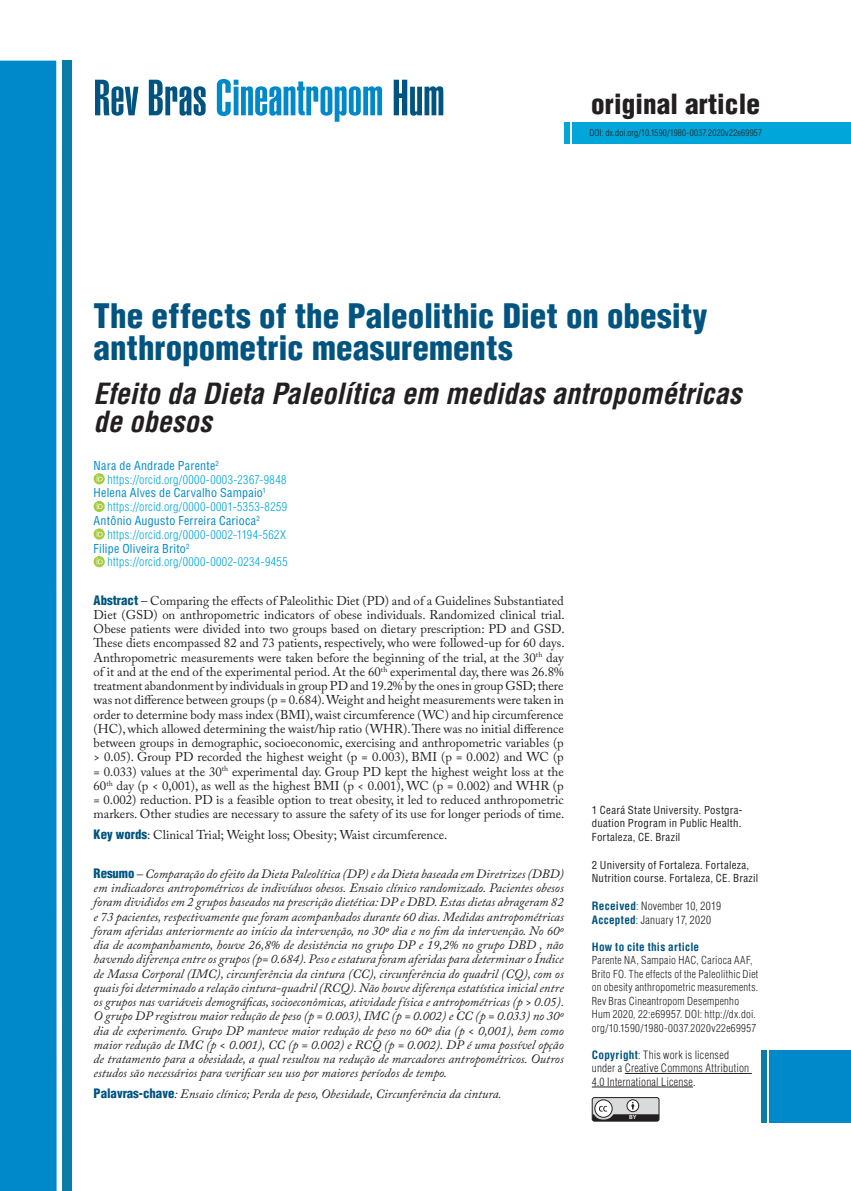
<style>
.page{position:relative;width:851px;height:1191px;background:#fff}
.page>*{position:absolute;margin:0;border:0;box-sizing:border-box;transform-origin:0 0}
.t1{font:50.1px "Helvetica LT Std Ultra Comp";letter-spacing:.005em;color:#0089ca}
.t2{font:900 condensed 33px/31.5px "Helvetica LT Std";letter-spacing:.005em;color:#01547f}
.t3{font:italic 700 condensed 28.5px/27.8px "Helvetica LT Std";color:#231f20}
.t4{font:900 condensed 27.15px "Helvetica LT Std";letter-spacing:.005em;color:#231f20}
.t5{font:12.75px/14.2px "Adobe Caslon Pro";color:#231f20;text-align:justify}
.t6{font:italic 12.75px/14.2px "Adobe Caslon Pro";color:#231f20;text-align:justify}
.t7{font:300 condensed 12px "Helvetica LT Std";letter-spacing:.03em;color:#00a6da}
.t8{font:condensed 12px "Helvetica LT Std";letter-spacing:.02em;color:#0089ca}
.t9{font:300 condensed 11.25px/13.5px "Helvetica LT Std";letter-spacing:.025em;color:#231f20}
.t10{font:700 condensed 11.25px "Helvetica LT Std";letter-spacing:.025em;color:#01547f}
.t11{font:300 condensed 10.8px/13.5px "Helvetica LT Std";letter-spacing:.025em;color:#231f20}
.t12{font:condensed 10.8px/13.5px "Helvetica LT Std";letter-spacing:.025em;color:#231f20;text-align:justify}
.t13{font:300 condensed 9px "Helvetica LT Std";letter-spacing:.025em;color:#231f20}
.t14{font:600 semi-expanded 6px "Myriad Pro";color:#fff}
.s1{color:#01547f}
.s2{font-family:"Helvetica LT Std";font-weight:900;font-stretch:condensed;color:#01547f}
.s3{font-family:"Helvetica LT Std";font-weight:900;font-style:normal;font-stretch:condensed;color:#01547f}
.s4{font-weight:700;color:#01547f}
</style>
<div class="page">
<div style="left:592px;top:1097px;width:67px;height:24px;background:#d9dadc;border-radius:2px"></div>
<div style="left:591px;top:1097px;width:68px;height:24px;border:1px solid #231f20;border-radius:2px"></div>
<svg style="left:594px;top:1099px;width:18px;height:18px"></svg>
<div style="left:594px;top:1099px;width:18px;height:18px;border:1px solid #231f20;border-radius:50%"></div>
<div style="left:626px;top:1099px;width:13px;height:13px;border:1px solid #231f20;border-radius:50%"></div>
<svg style="left:592px;top:1102px;width:67px;height:19px"></svg>
<div style="left:572px;top:122px;width:278px;height:22px;background:#00a6da"></div>
<div style="left:563px;top:122px;width:6px;height:22px;background:#00a6da"></div>
<div style="left:0;top:61px;width:57px;height:1130px;background:#0089ca"></div>
<div style="left:62px;top:61px;width:10px;height:1130px;background:#087da5"></div>
<div style="left:761px;top:1050px;width:5px;height:72px;background:#087da5"></div>
<div style="left:769px;top:1050px;width:81px;height:72px;background:#0089ca"></div>
<svg style="left:94px;top:473px;width:11px;height:11px"></svg>
<svg style="left:97px;top:475px;width:6px;height:6px"></svg>
<svg style="left:94px;top:501px;width:11px;height:11px"></svg>
<svg style="left:97px;top:503px;width:6px;height:6px"></svg>
<svg style="left:94px;top:528px;width:11px;height:11px"></svg>
<svg style="left:97px;top:530px;width:6px;height:6px"></svg>
<svg style="left:94px;top:556px;width:11px;height:11px"></svg>
<svg style="left:97px;top:558px;width:6px;height:6px"></svg>
<hr style="left:624px;top:1073px;width:127px;height:1px;background:#231f20">
<hr style="left:591px;top:1086px;width:102px;height:1px;background:#231f20">
<h1 class="t1" style="left:94px;top:69px;width:352px"><span class="s1">Rev Bras</span> Cineantropom <span class="s1">Hum</span></h1>
<h3 class="t4" style="left:591px;top:87px;width:170px">original article</h3>
<p class="t13" style="left:589px;top:127px;width:174px">DOI: dx.doi.org/10.1590/1980-0037.2020v22e69957</p>
<h2 class="t2" style="left:94px;top:300px;width:615px">The effects of the Paleolithic Diet on obesity anthropometric measurements</h2>
<h3 class="t3" style="left:94px;top:380px;width:649px">Efeito da Dieta Paleolítica em medidas antropométricas de obesos</h3>
<p class="t8" style="left:94px;top:458px;width:127px">Nara de Andrade Parente<sup>2</sup></p>
<p class="t7" style="left:107px;top:472px;width:181px">https://orcid.org/0000-0003-2367-9848</p>
<p class="t8" style="left:94px;top:485px;width:174px">Helena Alves de Carvalho Sampaio<sup>1</sup></p>
<p class="t7" style="left:107px;top:499px;width:181px">https://orcid.org/0000-0001-5353-8259</p>
<p class="t8" style="left:94px;top:513px;width:168px">Antônio Augusto Ferreira Carioca<sup>2</sup></p>
<p class="t7" style="left:107px;top:527px;width:180px">https://orcid.org/0000-0002-1194-562X</p>
<p class="t8" style="left:94px;top:540px;width:97px">Filipe Oliveira Brito<sup>2</sup></p>
<p class="t7" style="left:107px;top:554px;width:182px">https://orcid.org/0000-0002-0234-9455</p>
<p class="t5" style="left:94px;top:593px;width:472px"><span class="s2">Abstract</span> – Comparing the effects of Paleolithic Diet (PD) and of a Guidelines Substantiated Diet (GSD) on anthropometric indicators of obese individuals. Randomized clinical trial.<br>Obese patients were divided into two groups based on dietary prescription: PD and GSD.<br>These diets encompassed 82 and 73 patients, respectively, who were followed-up for 60 days.<br>Anthropometric measurements were taken before the beginning of the trial, at the 30<sup>th</sup> day of it and at the end of the experimental period. At the 60<sup>th</sup> experimental day, there was 26.8% treatment abandonment by individuals in group PD and 19.2% by the ones in group GSD; there was not difference between groups (p = 0.684). Weight and height measurements were taken in order to determine body mass index (BMI), waist circumference (WC) and hip circumference (HC), which allowed determining the waist/hip ratio (WHR). There was no initial difference between groups in demographic, socioeconomic, exercising and anthropometric variables (p &gt; 0.05). Group PD recorded the highest weight (p = 0.003), BMI (p = 0.002) and WC (p = 0.033) values at the 30<sup>th</sup> experimental day. Group PD kept the highest weight loss at the 60<sup>th</sup> day (p &lt; 0,001), as well as the highest BMI (p &lt; 0.001), WC (p = 0.002) and WHR (p = 0.002) reduction. PD is a feasible option to treat obesity, it led to reduced anthropometric markers. Other studies are necessary to assure the safety of its use for longer periods of time.</p>
<p class="t5" style="left:94px;top:828px;width:355px"><span class="s2">Key words</span>: Clinical Trial; Weight loss; Obesity; Waist circumference.</p>
<p class="t6" style="left:94px;top:866px;width:472px"><span class="s3">Resumo</span> – Comparação do efeito da Dieta Paleolítica (DP) e da Dieta baseada em Diretrizes (DBD) em indicadores antropométricos de indivíduos obesos. Ensaio clínico randomizado. Pacientes obesos foram divididos em 2 grupos baseados na prescrição dietética: DP e DBD. Estas dietas abrageram 82 e 73 pacientes, respectivamente que foram acompanhados durante 60 dias. Medidas antropométricas foram aferidas anteriormente ao início da intervenção, no 30º dia e no fim da intervenção. No 60º dia de acompanhamento, houve 26,8% de desistência no grupo DP e 19,2% no grupo DBD , não havendo diferença entre os grupos (p= 0.684). Peso e estatura foram aferidas para determinar o Índice de Massa Corporal (IMC), circunferência da cintura (CC), circunferência do quadril (CQ), com os quais foi determinado a relação cintura-quadril (RCQ). Não houve diferença estatística inicial entre os grupos nas variáveis demográficas, socioeconômicas, atividade física e antropométricas (p &gt; 0.05).<br>O grupo DP registrou maior redução de peso (p = 0.003), IMC (p = 0.002) e CC (p = 0.033) no 30º dia de experimento. Grupo DP manteve maior redução de peso no 60º dia (p &lt; 0,001), bem como maior redução de IMC (p &lt; 0.001), CC (p = 0.002) e RCQ (p = 0.002). DP é uma possível opção de tratamento para a obesidade, a qual resultou na redução de marcadores antropométricos. Outros estudos são necessários para verificar seu uso por maiores períodos de tempo.</p>
<p class="t6" style="left:94px;top:1086px;width:409px"><span class="s3">Palavras-chave</span>: Ensaio clínico; Perda de peso, Obesidade, Circunferência da cintura.</p>
<p class="t12" style="left:591px;top:803px;width:152px">1 Ceará State University. Postgra&shy;duation Program in Public Health.<br>Fortaleza, CE. Brazil</p>
<p class="t12" style="left:591px;top:858px;width:168px">2 University of Fortaleza. Fortaleza,<br>Nutrition course. Fortaleza, CE. Brazil</p>
<p class="t9" style="left:591px;top:899px;width:131px"><span class="s4">Received</span>: November 10, 2019<br><span class="s4">Accepted</span>: January 17, 2020</p>
<p class="t10" style="left:591px;top:939px;width:109px">How to cite this article</p>
<p class="t11" style="left:591px;top:953px;width:168px">Parente NA, Sampaio HAC, Carioca AAF, Brito FO. The effects of the Paleolithic Diet on obesity anthropometric measurements.<br>Rev Bras Cineantropom Desempenho Hum 2020, 22:e69957. DOI: http://dx.doi. org/10.1590/1980-0037.2020v22e69957</p>
<p class="t9" style="left:591px;top:1048px;width:159px"><span class="s4">Copyright</span>: This work is licensed under a Creative Commons Attribution<br>4.0 International License.</p>
<p class="t14" style="left:629px;top:1113px;width:9px">BY</p>
</div>
